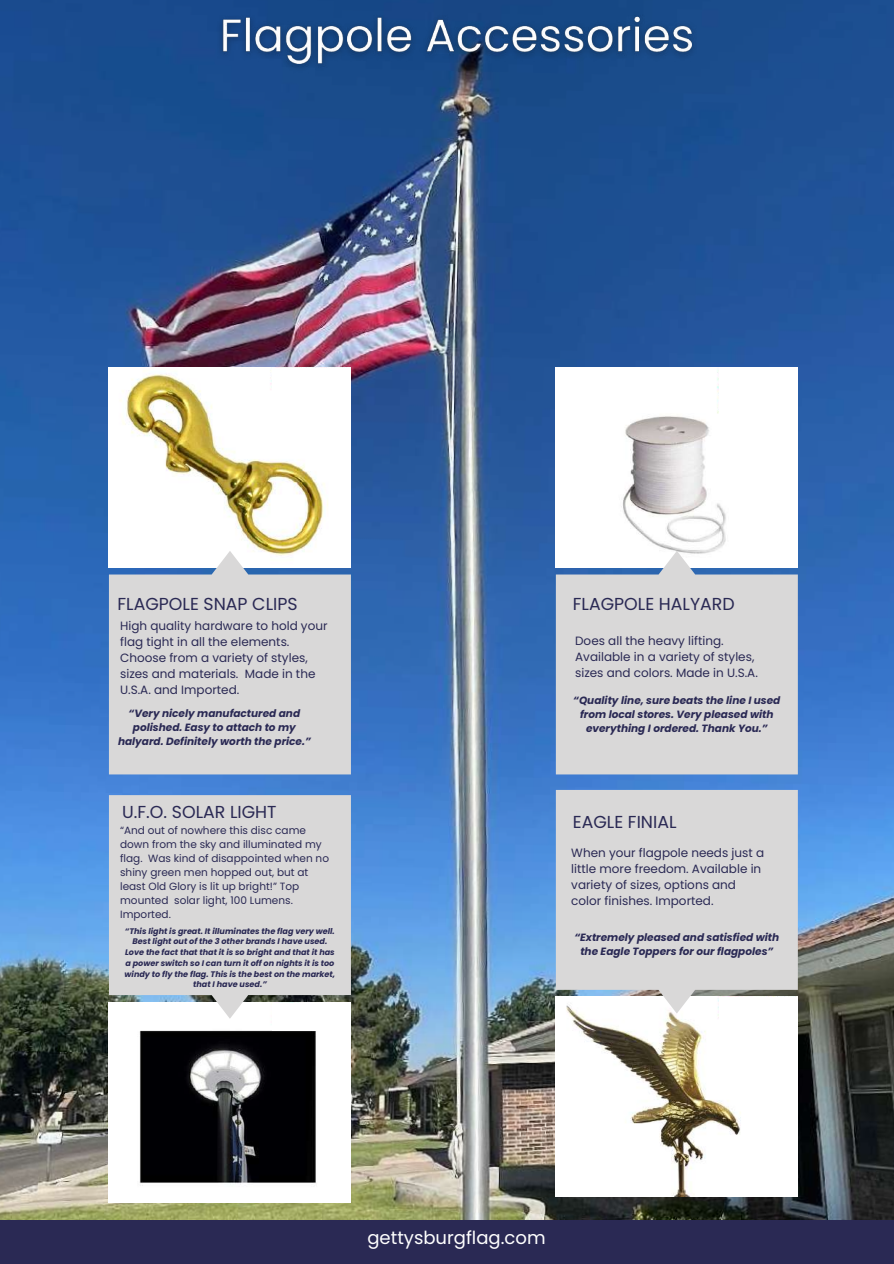
<style>
.page{position:relative;width:894px;height:1264px;background:#fff}
.page>*{position:absolute;margin:0;border:0;box-sizing:border-box;transform-origin:0 0}
.t1{font:18px "Poppins";color:#fff}
.t2{font:17.25px "Poppins";color:#2a2954}
.t3{font:12px/16px "Poppins";color:#2a2954}
.t4{font:italic 700 10.5px/14px "Poppins";color:#2a2954;text-align:center}
.t5{font:10.5px/14px "Poppins";color:#2a2954}
.t6{font:italic 700 8.1px/10.8px "Poppins";color:#2a2954;text-align:center}
</style>
<div class="page">
<img style="left:0;top:0;width:893px;height:1220px">
<img style="left:109px;top:367px;width:242px;height:184px">
<svg style="left:109px;top:551px;width:242px;height:223px;background:#d7d7d9"></svg>
<img style="left:555px;top:367px;width:242px;height:184px">
<svg style="left:555px;top:551px;width:242px;height:223px;background:#d6d7d9"></svg>
<img style="left:555px;top:1013px;width:242px;height:183px">
<svg style="left:555px;top:790px;width:242px;height:223px;background:#d7d7d7"></svg>
<img style="left:109px;top:1018px;width:242px;height:184px">
<svg style="left:109px;top:795px;width:242px;height:223px;background:#d7d6d6"></svg>
<div style="left:272px;top:368px;width:79px;height:28px;background:#fff"></div>
<div style="left:0;top:1220px;width:893px;height:43px;background:#2a2954"></div>
<img style="left:211px;top:4px;width:492px;height:74px">
<div style="left:718px;top:368px;width:79px;height:47px;background:#fff"></div>
<div style="left:272px;top:1003px;width:79px;height:28px;background:#fff"></div>
<div style="left:718px;top:997px;width:79px;height:28px;background:#fff"></div>
<h2 class="t2" style="left:117px;top:592px;width:182px">FLAGPOLE SNAP CLIPS</h2>
<p class="t3" style="left:120px;top:617px;width:209px">High quality hardware to hold your flag tight in all the elements.<br>Choose from a variety of styles, sizes and materials. Made in the<br>U.S.A. and Imported.</p>
<p class="t4" style="left:118px;top:706px;width:194px">“Very nicely manufactured and polished. Easy to attach to my halyard. Definitely worth the price.”</p>
<h2 class="t2" style="left:122px;top:800px;width:156px">U.F.O. SOLAR LIGHT</h2>
<p class="t5" style="left:120px;top:823px;width:210px">“And out of nowhere this disc came down from the sky and illuminated my flag. Was kind of disappointed when no shiny green men hopped out, but at least Old Glory is lit up bright!” Top mounted solar light, 100 Lumens.<br>Imported.</p>
<h2 class="t2" style="left:572px;top:592px;width:163px">FLAGPOLE HALYARD</h2>
<p class="t3" style="left:575px;top:632px;width:184px">Does all the heavy lifting.<br>Available in a variety of styles, sizes and colors. Made in U.S.A.</p>
<p class="t4" style="left:573px;top:693px;width:209px">“Quality line, sure beats the line I used from local stores. Very pleased with everything I ordered. Thank You.”</p>
<h2 class="t2" style="left:572px;top:809px;width:105px">EAGLE FINIAL</h2>
<p class="t3" style="left:571px;top:844px;width:194px">When your flagpole needs just a little more freedom. Available in variety of sizes, options and color finishes. Imported.</p>
<p class="t6" style="left:125px;top:925px;width:212px">“This light is great. It illuminates the flag very well.<br>Best light out of the 3 other brands I have used.<br>Love the fact that that it is so bright and that it has a power switch so I can turn it off on nights it is too windy to fly the flag. This is the best on the market, that I have used.”</p>
<p class="t4" style="left:574px;top:930px;width:206px">“Extremely pleased and satisfied with the Eagle Toppers for our flagpoles”</p>
<h1 class="t1" style="left:367px;top:1225px;width:179px">gettysburgflag.com</h1>
</div>
